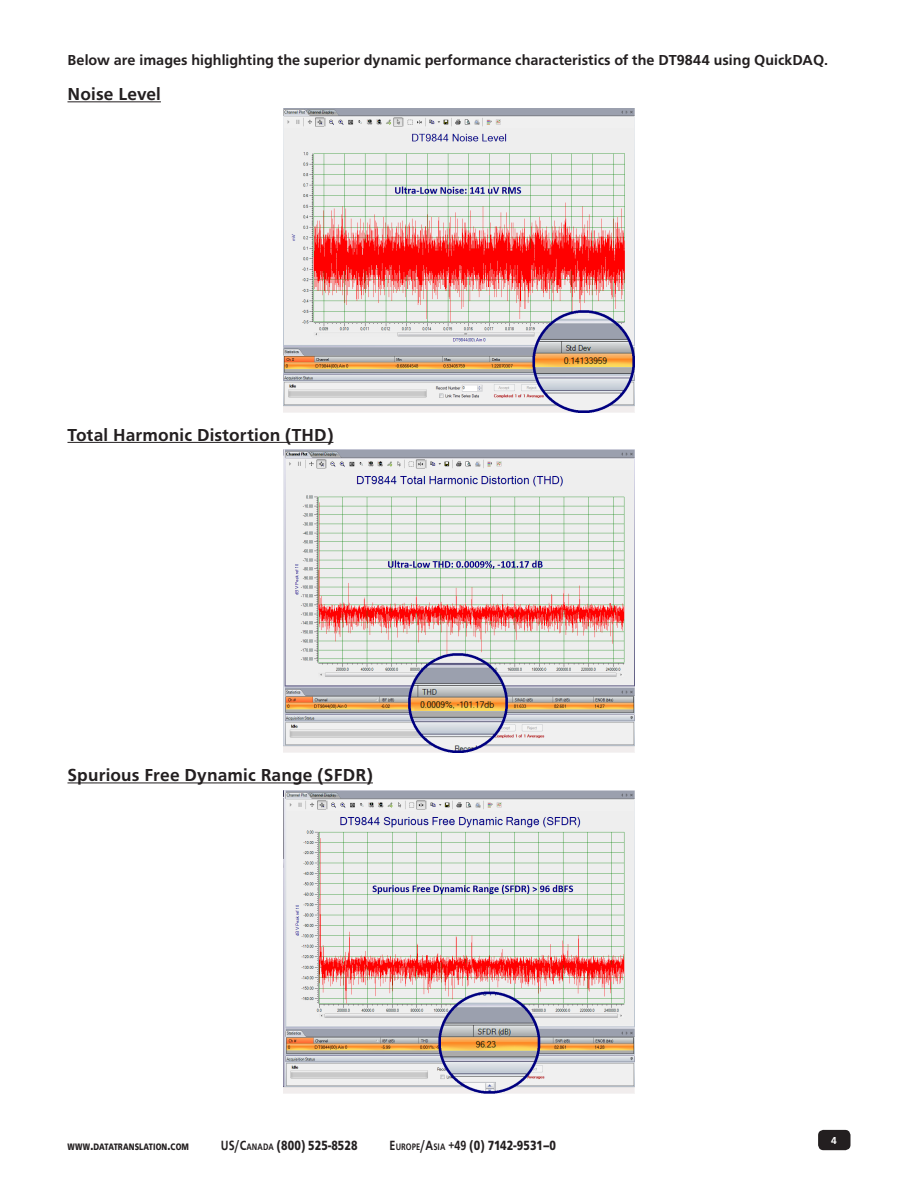
<style>
.page{position:relative;width:918px;height:1188px;background:#fff}
.page>*{position:absolute;margin:0;border:0;box-sizing:border-box;transform-origin:0 0}
.Section_Header{font:700 18px "Carto Gothic Pro";letter-spacing:.01em;color:#231f20}
.t1{font:700 15px "Carto Gothic Pro";color:#231f20}
.t2{font:900 13.8px "Carto Gothic Pro";letter-spacing:.01em;color:#231f20;scale:.8 1}
.t3{font:700 10.5px "Carto Gothic Pro";color:#fff}
.t4{font:900 9.75px "Carto Gothic Pro";letter-spacing:.015em;color:#231f20;scale:.8 1}
.s1{font-size:13.8px}
.s2{font-weight:700}
.s3{font-weight:700;font-size:9.75px}
</style>
<div class="page">
<div style="left:818px;top:1130px;width:32px;height:20px;background:#231f20;border-radius:5px"></div>
<img style="left:283px;top:109px;width:352px;height:303px">
<hr style="left:68px;top:101px;width:93px;height:1px;background:#231f20">
<img style="left:283px;top:449px;width:352px;height:304px">
<hr style="left:68px;top:442px;width:265px;height:1px;background:#231f20">
<img style="left:283px;top:790px;width:352px;height:303px">
<hr style="left:68px;top:782px;width:305px;height:1px;background:#231f20">
<p class="t1" style="left:68px;top:52px;width:762px">Below are images highlighting the superior dynamic performance characteristics of the DT9844 using QuickDAQ.</p>
<p class="Section_Header" style="left:68px;top:84px;width:95px">Noise Level</p>
<p class="Section_Header" style="left:68px;top:424px;width:267px">Total Harmonic Distortion (THD)</p>
<p class="Section_Header" style="left:68px;top:765px;width:307px">Spurious Free Dynamic Range (SFDR)</p>
<p class="t4" style="left:68px;top:1141px;width:153px">WWW<span class="s1">.</span>DATATRANSLATION<span class="s1">.</span>COM</p>
<p class="t2" style="left:221px;top:1138px;width:173px"><span class="s2">US/C</span><span class="s3">ANADA</span> (800) 525-8528</p>
<p class="t2" style="left:390px;top:1138px;width:210px"><span class="s2">E</span><span class="s3">U ROPE</span><span class="s2">/A</span><span class="s3">SIA</span> <span class="s2">+49</span> (0) 7142-9531–0</p>
<p class="t3" style="left:831px;top:1134px;width:7px">4</p>
</div>
